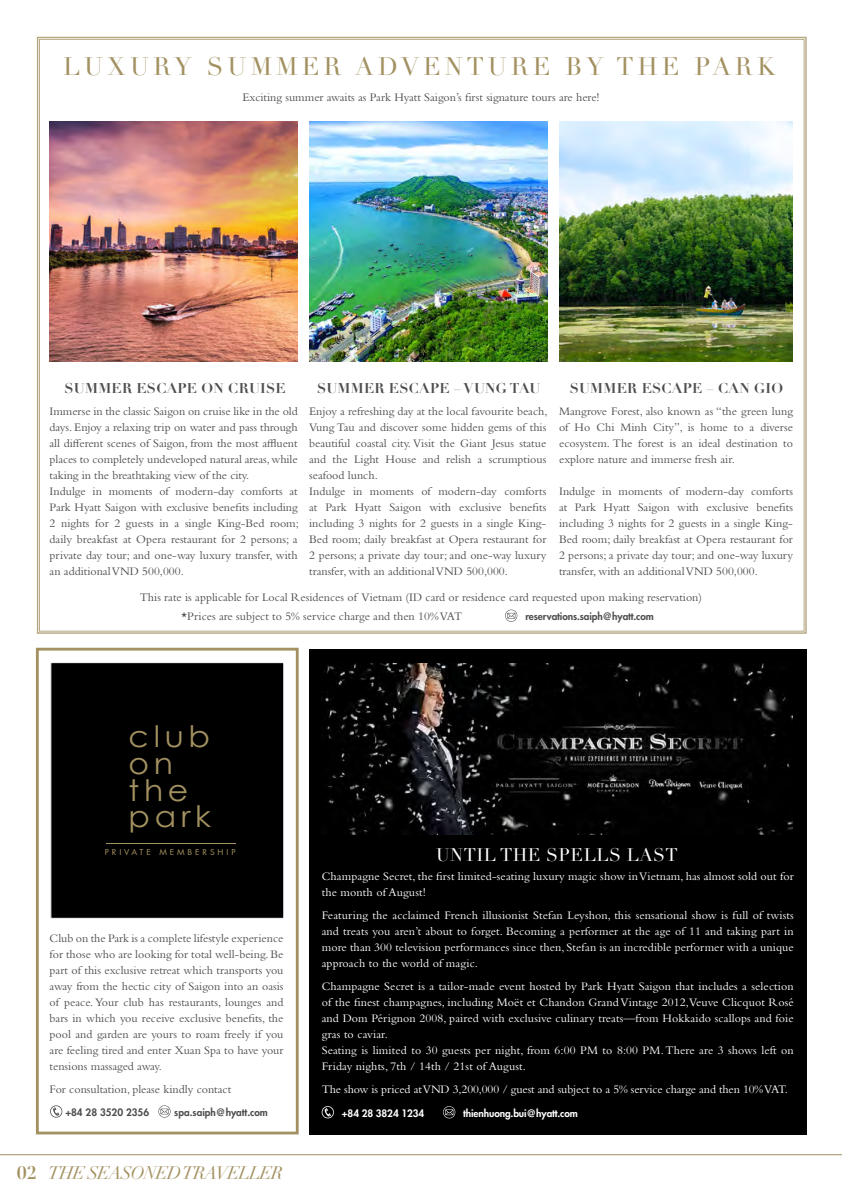
<style>
.page{position:relative;width:842px;height:1191px;background:#fff}
.page>*{position:absolute;margin:0;border:0;box-sizing:border-box;transform-origin:0 0}
.t1{font:29.7px/26.8px "Century Gothic";letter-spacing:.15em;color:#a39161;scale:1.06 1}
.t2{font:25px "Didot LT Std";letter-spacing:.16em;color:#a39161}
.t3{font:italic 18px "Didot LT Std";letter-spacing:-.05em;color:#a39161}
.t4{font:18px "Didot LT Std";letter-spacing:.02em;color:#fff}
.t5{font:700 14px "Didot LT Std";letter-spacing:.02em;color:#4d4d4f}
.t6{font:12px/16px "Bembo Std";color:#4d4d4f}
.t7{font:12px/16px "Bembo Std";letter-spacing:.01em;color:#fff}
.t8{font:12px "Bembo Std";letter-spacing:-.01em;color:#fff}
.t9{font:800 10px "Futura Std";color:#4d4d4f}
.t10{font:800 10px "Futura Std";letter-spacing:-.01em;color:#fff}
.t11{font:7.9px "Elle Futura";letter-spacing:.345em;color:#a39161;scale:1.06 1}
.s1{font-weight:700;font-style:normal}
</style>
<div class="page">
<svg style="left:36px;top:36px;width:771px;height:598px"></svg>
<img style="left:50px;top:121px;width:247px;height:241px">
<img style="left:309px;top:121px;width:238px;height:241px">
<img style="left:559px;top:121px;width:234px;height:241px">
<hr style="left:0;top:1154px;width:842px;height:1px;background:#a39061">
<svg style="left:505px;top:609px;width:12px;height:13px"></svg>
<div style="left:309px;top:649px;width:498px;height:485px;background:#000"></div>
<div style="left:36px;top:647px;width:263px;height:487px;border:3px solid #a39161"></div>
<img style="left:324px;top:663px;width:469px;height:171px">
<svg style="left:443px;top:1106px;width:12px;height:12px"></svg>
<svg style="left:322px;top:1106px;width:12px;height:12px"></svg>
<div style="left:50px;top:663px;width:234px;height:256px;background:#000"></div>
<svg style="left:158px;top:1105px;width:13px;height:12px"></svg>
<svg style="left:50px;top:1105px;width:12px;height:12px"></svg>
<h2 class="t2" style="left:63px;top:51px;width:714px">LUXURY SUMMER ADVENTURE BY THE PARK</h2>
<p class="t6" style="left:242px;top:89px;width:359px">Exciting summer awaits as Park Hyatt Saigon’s first signature tours are here!</p>
<p class="t5" style="left:65px;top:379px;width:223px">SUMMER ESCAPE ON CRUISE</p>
<p class="t5" style="left:317px;top:379px;width:225px">SUMMER ESCAPE – VUNG TAU</p>
<p class="t5" style="left:570px;top:379px;width:215px">SUMMER ESCAPE – CAN GIO</p>
<p class="t6" style="left:50px;top:403px;width:251px">Immerse in the classic Saigon on cruise like in the old days. Enjoy a relaxing trip on water and pass through all different scenes of Saigon, from the most affluent places to completely undeveloped natural areas, while taking in the breathtaking view of the city.<br>Indulge in moments of modern-day comforts at Park Hyatt Saigon with exclusive benefits including 2 nights for 2 guests in a single King-Bed room; daily breakfast at Opera restaurant for 2 persons; a private day tour; and one-way luxury transfer, with an additional VND 500,000.</p>
<p class="t6" style="left:309px;top:402px;width:240px">Enjoy a refreshing day at the local favourite beach, Vung Tau and discover some hidden gems of this beautiful coastal city. Visit the Giant Jesus statue and the Light House and relish a scrumptious seafood lunch.<br>Indulge in moments of modern-day comforts at Park Hyatt Saigon with exclusive benefits including 3 nights for 2 guests in a single King-Bed room; daily breakfast at Opera restaurant for 2 persons; a private day tour; and one-way luxury transfer, with an additional VND 500,000.</p>
<p class="t6" style="left:559px;top:402px;width:235px;text-align:justify">Mangrove Forest, also known as “the green lung of Ho Chi Minh City”, is home to a diverse ecosystem. The forest is an ideal destination to explore nature and immerse fresh air.</p>
<p class="t6" style="left:559px;top:482px;width:235px;text-align:justify">Indulge in moments of modern-day comforts at Park Hyatt Saigon with exclusive benefits including 3 nights for 2 guests in a single King-Bed room; daily breakfast at Opera restaurant for 2 persons; a private day tour; and one-way luxury transfer, with an additional VND 500,000.</p>
<p class="t6" style="left:181px;top:588px;width:522px;line-height:18.4px;text-indent:-41px">This rate is applicable for Local Residences of Vietnam (ID card or residence card requested upon making reservation) *Prices are subject to 5% service charge and then 10% VAT</p>
<p class="t9" style="left:525px;top:610px;width:130px">reservations.saiph@hyatt.com</p>
<h1 class="t1" style="left:129px;top:722px;width:79px">club on the park</h1>
<p class="t11" style="left:105px;top:846px;width:125px">PRIVATE MEMBERSHIP</p>
<p class="t6" style="left:50px;top:930px;width:235px;text-align:justify">Club on the Park is a complete lifestyle experience for those who are looking for total well-being. Be part of this exclusive retreat which transports you away from the hectic city of Saigon into an oasis of peace. Your club has restaurants, lounges and bars in which you receive exclusive benefits, the pool and garden are yours to roam freely if you are feeling tired and enter Xuan Spa to have your tensions massaged away.</p>
<p class="t6" style="left:50px;top:1081px;width:183px">For consultation, please kindly contact</p>
<p class="t9" style="left:65px;top:1105px;width:85px">+84 28 3520 2356</p>
<p class="t9" style="left:174px;top:1105px;width:95px">spa.saiph@hyatt.com</p>
<h3 class="t3" style="left:17px;top:1162px;width:268px"><span class="s1">02</span> THE SEASONED TRAVELLER</h3>
<h3 class="t4" style="left:436px;top:843px;width:243px">UNTIL THE SPELLS LAST</h3>
<p class="t7" style="left:322px;top:868px;width:474px">Champagne Secret, the first limited-seating luxury magic show in Vietnam, has almost sold out for the month of August!</p>
<p class="t7" style="left:322px;top:907px;width:474px;text-align:justify">Featuring the acclaimed French illusionist Stefan Leyshon, this sensational show is full of twists and treats you aren’t about to forget. Becoming a performer at the age of 11 and taking part in more than 300 television performances since then, Stefan is an incredible performer with a unique approach to the world of magic.</p>
<p class="t7" style="left:322px;top:978px;width:474px">Champagne Secret is a tailor-made event hosted by Park Hyatt Saigon that includes a selection of the finest champagnes, including Moët et Chandon Grand Vintage 2012, Veuve Clicquot Rosé and Dom Pérignon 2008, paired with exclusive culinary treats—from Hokkaido scallops and foie gras to caviar.<br>Seating is limited to 30 guests per night, from 6:00 PM to 8:00 PM. There are 3 shows left on Friday nights, 7th / 14th / 21st of August.</p>
<p class="t8" style="left:322px;top:1082px;width:468px">The show is priced at VND 3,200,000 / guest and subject to a 5% service charge and then 10% VAT.</p>
<p class="t10" style="left:342px;top:1106px;width:84px">+84 28 3824 1234</p>
<p class="t10" style="left:463px;top:1106px;width:116px">thienhuong.bui@hyatt.com</p>
</div>
